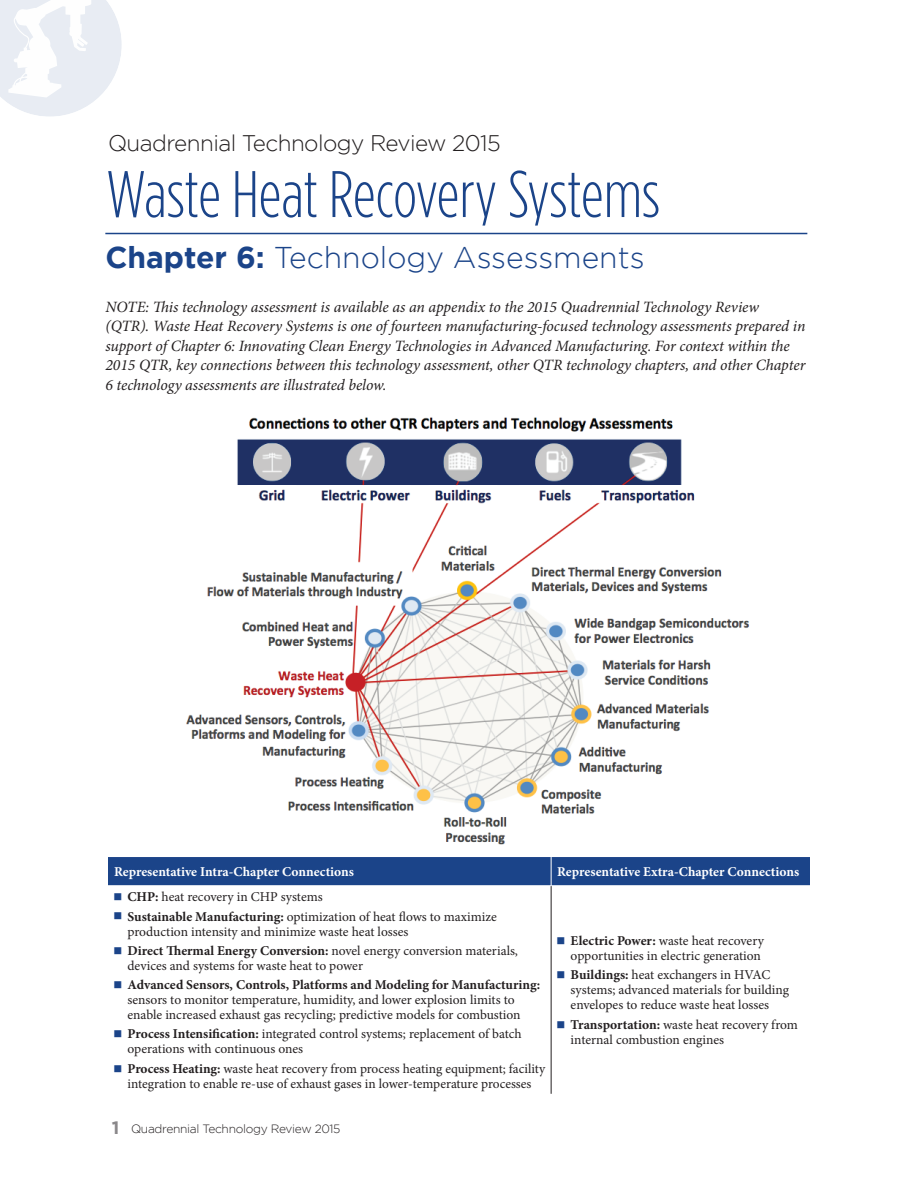
<style>
.page{position:relative;width:918px;height:1188px;background:#fff}
.page>*{position:absolute;margin:0;border:0;box-sizing:border-box;transform-origin:0 0}
.Chapter_Title{font:300 65.7px "Gotham Condensed";letter-spacing:-.005em;color:#1b4489}
.Chapter_Title-2{font:300 30px "Gotham";color:#1b4489}
.Chapter_title_in_hea{font:300 22.5px "Gotham";letter-spacing:-.025em;color:#231f20}
.Body_Text{font:italic 15.75px/19.5px "Minion Pro";letter-spacing:-.005em;color:#231f20}
.Table_-_body_text_wi{font:13.5px/15px "Minion Pro";color:#231f20}
.Table_-_First_line{font:700 13.5px "Minion Pro";letter-spacing:-.005em;color:#fff}
.t1{font:300 12px "Gotham";letter-spacing:-.025em;color:#231f20}
.s1{font-weight:700}
.s2{font-weight:700;font-size:18px;color:#8a888a}
</style>
<div class="page">
<svg style="left:0;top:0;width:122px;height:117px"></svg>
<hr style="left:105px;top:233px;width:702px;height:1px;background:#1b4489">
<img style="left:186px;top:417px;width:564px;height:428px">
<div style="left:108px;top:857px;width:702px;height:28px;background:#1b4489"></div>
<hr style="left:551px;top:886px;width:1px;height:208px;background:#231f20">
<p class="Chapter_title_in_hea" style="left:108px;top:131px;width:394px">Quadrennial Technology Review 2015</p>
<p class="Chapter_Title" style="left:106px;top:159px;width:555px">Waste Heat Recovery Systems</p>
<p class="Chapter_Title-2" style="left:105px;top:241px;width:541px"><span class="s1">Chapter 6:</span> Technology Assessments</p>
<p class="Body_Text" style="left:105px;top:297px;width:702px">NOTE: This technology assessment is available as an appendix to the 2015 Quadrennial Technology Review (QTR). Waste Heat Recovery Systems is one of fourteen manufacturing-focused technology assessments prepared in support of Chapter 6: Innovating Clean Energy Technologies in Advanced Manufacturing. For context within the 2015 QTR, key connections between this technology assessment, other QTR technology chapters, and other Chapter 6 technology assessments are illustrated below.</p>
<p class="Table_-_First_line" style="left:114px;top:862px;width:242px">Representative Intra-Chapter Connections</p>
<p class="Table_-_First_line" style="left:557px;top:862px;width:244px">Representative Extra-Chapter Connections</p>
<p class="Table_-_body_text_wi" style="left:114px;top:889px;width:210px"><sup>■</sup> <span class="s1">CHP:</span> heat recovery in CHP systems</p>
<p class="Table_-_body_text_wi" style="left:128px;top:909px;width:371px;text-indent:-14px"><sup>■</sup> <span class="s1">Sustainable Manufacturing:</span> optimization of heat flows to maximize production intensity and minimize waste heat losses</p>
<p class="Table_-_body_text_wi" style="left:128px;top:943px;width:392px;text-indent:-14px"><sup>■</sup> <span class="s1">Direct Thermal Energy Conversion:</span> novel energy conversion materials, devices and systems for waste heat to power</p>
<p class="Table_-_body_text_wi" style="left:128px;top:977px;width:414px;text-indent:-14px"><sup>■</sup> <span class="s1">Advanced Sensors, Controls, Platforms and Modeling for Manufacturing: </span>sensors to monitor temperature, humidity, and lower explosion limits to enable increased exhaust gas recycling; predictive models for combustion</p>
<p class="Table_-_body_text_wi" style="left:128px;top:1027px;width:396px;text-indent:-14px"><sup>■</sup> <span class="s1">Process Intensification:</span> integrated control systems; replacement of batch operations with continuous ones</p>
<p class="Table_-_body_text_wi" style="left:114px;top:1061px;width:433px;text-align:center"><sup>■</sup> <span class="s1">Process Heating:</span> waste heat recovery from process heating equipment; facility integration to enable re-use of exhaust gases in lower-temperature processes</p>
<p class="Table_-_body_text_wi" style="left:557px;top:933px;width:208px;text-align:right"><sup>■</sup> <span class="s1">Electric Power:</span> waste heat recovery opportunities in electric generation</p>
<p class="Table_-_body_text_wi" style="left:571px;top:968px;width:220px;text-indent:-14px"><sup>■</sup> <span class="s1">Buildings:</span> heat exchangers in HVAC systems; advanced materials for building envelopes to reduce waste heat losses</p>
<p class="Table_-_body_text_wi" style="left:571px;top:1017px;width:229px;text-indent:-14px"><sup>■</sup> <span class="s1">Transportation:</span> waste heat recovery from internal combustion engines</p>
<p class="t1" style="left:112px;top:1122px;width:230px"><span class="s2">1</span> Quadrennial Technology Review 2015</p>
</div>
